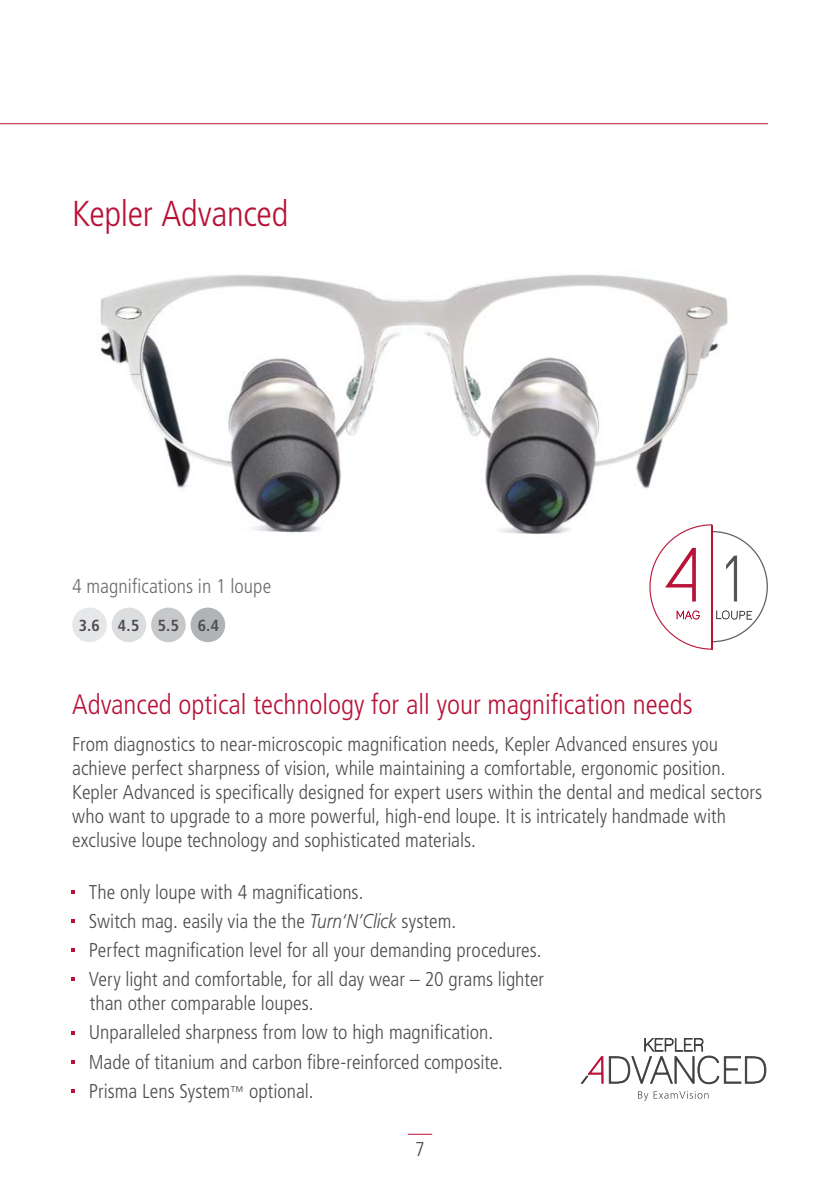
<style>
.page{position:relative;width:840px;height:1191px;background:#fff}
.page>*{position:absolute;margin:0;border:0;box-sizing:border-box;transform-origin:0 0}
.t1{font:300 condensed 36px "Frutiger";letter-spacing:-.01em;color:#b81237}
.t2{font:300 condensed 28px "Frutiger";color:#b81237}
.t3{font:300 condensed 20px/29.2px "Frutiger";color:#4d4d4f}
.t4{font:300 condensed 20px "Frutiger";color:#6b6c6f}
.t5{font:700 condensed 16px "Frutiger";color:#4d4d4f}
.s1{font-style:italic;font-stretch:normal}
.s2{font-size:14px}
</style>
<div class="page">
<svg style="left:407px;top:1134px;width:25px;height:1px"></svg>
<svg style="left:71px;top:948px;width:3px;height:4px"></svg>
<svg style="left:71px;top:977px;width:3px;height:4px"></svg>
<div style="left:72px;top:607px;width:35px;height:35px;background:#e6e7e8;border-radius:50%"></div>
<div style="left:112px;top:607px;width:34px;height:35px;background:#dcddde;border-radius:50%"></div>
<div style="left:151px;top:607px;width:35px;height:35px;background:#c7c8ca;border-radius:50%"></div>
<div style="left:190px;top:607px;width:35px;height:35px;background:#b1b4b6;border-radius:50%"></div>
<hr style="left:0;top:123px;width:767px;height:1px;background:#b81237">
<svg style="left:638px;top:1091px;width:70px;height:10px"></svg>
<svg style="left:580px;top:1038px;width:186px;height:46px"></svg>
<img style="left:96px;top:274px;width:632px;height:260px">
<svg style="left:649px;top:524px;width:118px;height:125px"></svg>
<h1 class="t1" style="left:72px;top:193px;width:218px">Kepler Advanced</h1>
<p class="t4" style="left:72px;top:574px;width:200px">4 magnifications in 1 loupe</p>
<p class="t5" style="left:79px;top:615px;width:142px">3.6 4.5 5.5 6.4</p>
<h2 class="t2" style="left:72px;top:688px;width:621px">Advanced optical technology for all your magnification needs</h2>
<p class="t3" style="left:72px;top:732px;width:691px;line-height:24px">From diagnostics to near-microscopic magnification needs, Kepler Advanced ensures you achieve perfect sharpness of vision, while maintaining a comfortable, ergonomic position.<br>Kepler Advanced is specifically designed for expert users within the dental and medical sectors who want to upgrade to a more powerful, high-end loupe. It is intricately handmade with exclusive loupe technology and sophisticated materials.</p>
<p class="t3" style="left:89px;top:877px;width:456px">The only loupe with 4 magnifications.<br>Switch mag. easily via the the <span class="s1">Turn‘N’Click</span> system.<br>Perfect magnification level for all your demanding procedures.<br>Very light and comfortable, for all day wear – 20 grams lighter</p>
<p class="t3" style="left:89px;top:989px;width:415px">than other comparable loupes.<br>Unparalleled sharpness from low to high magnification.<br>Made of titanium and carbon fibre-reinforced composite.<br>Prisma Lens System<span class="s2">™</span> optional.</p>
<p class="t3" style="left:415px;top:1134px;width:11px">7</p>
</div>
